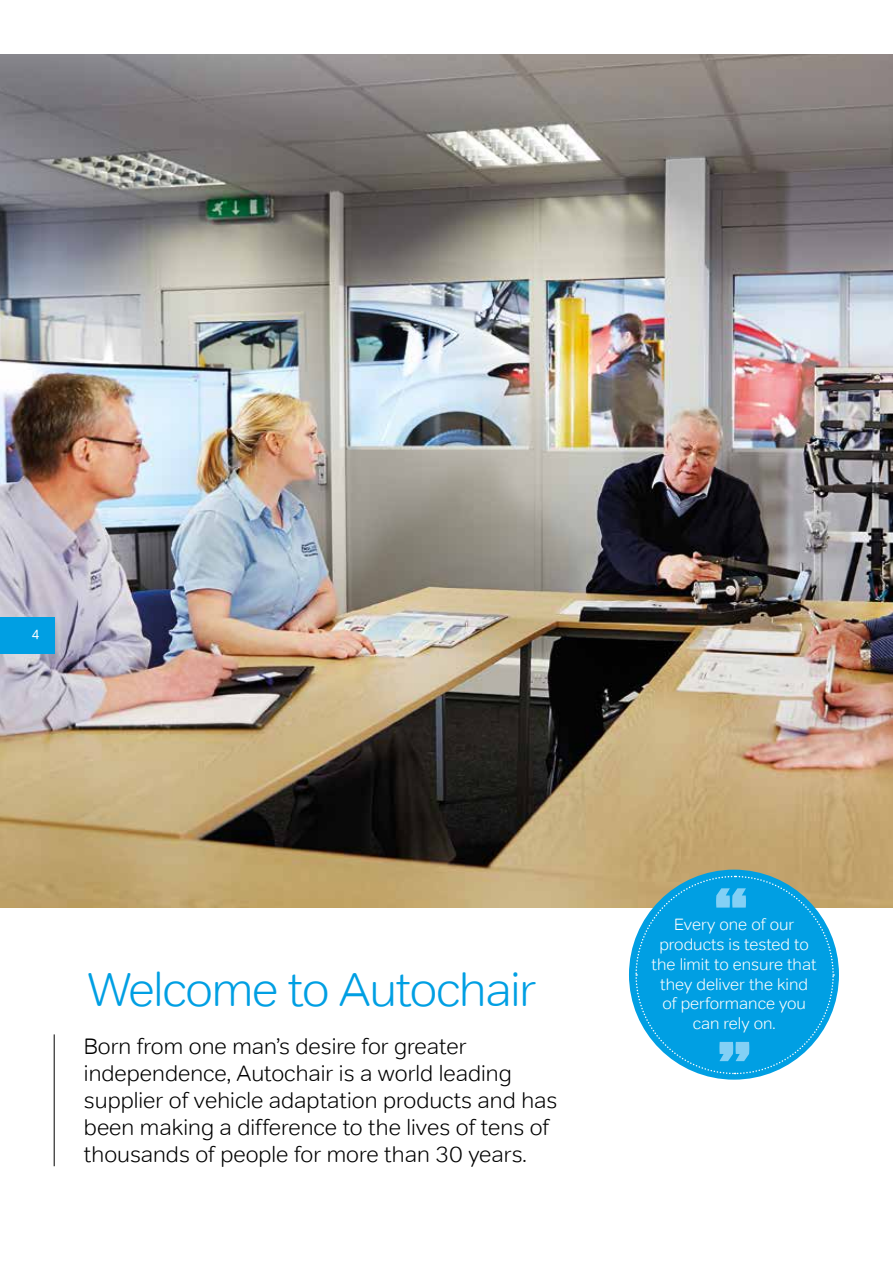
<style>
.page{position:relative;width:893px;height:1263px;background:#fff}
.page>*{position:absolute;margin:0;border:0;box-sizing:border-box;transform-origin:0 0}
.t1{font:56.85px "Lexia Ad";color:#83d0f5}
.t2{font:300 48px "Tondo";letter-spacing:-.025em;color:#009fe3}
.t3{font:300 22.5px/27px "Tondo";color:#000}
.t4{font:300 16.5px/19.8px "Tondo";color:#fff;text-align:center}
.t5{font:13.5px "Tondo";color:#fff}
</style>
<div class="page">
<img style="left:0;top:54px;width:893px;height:854px">
<div style="left:0;top:617px;width:54px;height:36px;background:#009fe3"></div>
<hr style="left:54px;top:1034px;width:1px;height:132px;background:#000">
<svg style="left:635px;top:875px;width:200px;height:200px;background:#26a9de"></svg>
<p class="t5" style="left:32px;top:626px;width:10px">4</p>
<h2 class="t2" style="left:87px;top:961px;width:451px">Welcome to Autochair</h2>
<p class="t3" style="left:84px;top:1033px;width:475px">Born from one man’s desire for greater independence, Autochair is a world leading supplier of vehicle adaptation products and has been making a difference to the lives of tens of thousands of people for more than 30 years.</p>
<h1 class="t1" style="left:715px;top:880px;width:34px">“</h1>
<p class="t4" style="left:652px;top:915px;width:166px">Every one of our products is tested to the limit to ensure that they deliver the kind of performance you can rely on.</p>
<h1 class="t1" style="left:750px;top:1069px;width:34px;rotate:-180deg">“</h1>
</div>
